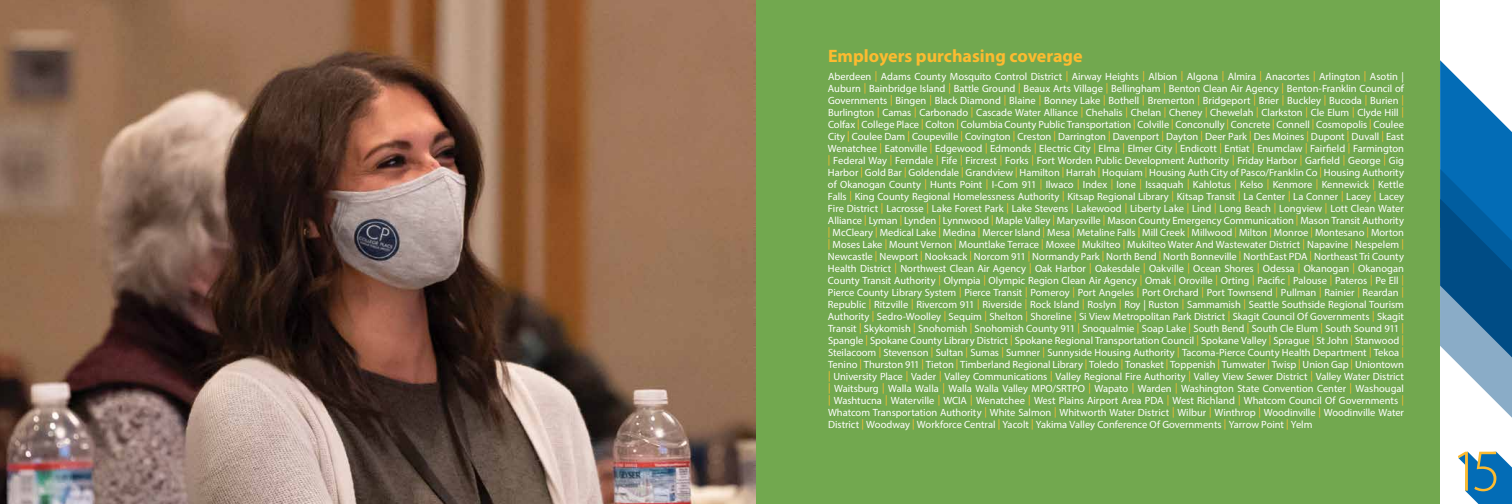
<style>
.page{position:relative;width:1512px;height:504px;background:#fff}
.page>*{position:absolute;margin:0;border:0;box-sizing:border-box;transform-origin:0 0}
.t1{font:300 60px "Myriad Pro";color:#fdbb30}
.t2{font:700 18px "Myriad Pro";color:#fdbb30}
.t3{font:10.5px/12px "Myriad Pro";letter-spacing:-.005em;color:#fff;text-align:justify}
.s1{color:#fdbb30}
</style>
<div class="page">
<svg style="left:1440px;top:60px;width:72px;height:358px"></svg>
<div style="left:756px;top:0;width:684px;height:504px;background:#72a84f"></div>
<img style="left:0;top:0;width:756px;height:504px">
<svg style="left:1459px;top:452px;width:53px;height:52px"></svg>
<h2 class="t2" style="left:828px;top:44px;width:256px">Employers purchasing coverage</h2>
<p class="t3" style="left:828px;top:70px;width:578px">Aberdeen <span class="s1">|</span> Adams County Mosquito Control District <span class="s1">|</span> Airway Heights <span class="s1">|</span> Albion <span class="s1">|</span> Algona <span class="s1">|</span> Almira <span class="s1">|</span> Anacortes <span class="s1">|</span> Arlington <span class="s1">|</span> Asotin | Auburn <span class="s1">|</span> Bainbridge Island <span class="s1">|</span> Battle Ground <span class="s1">|</span> Beaux Arts Village <span class="s1">|</span> Bellingham <span class="s1">|</span> Benton Clean Air Agency <span class="s1">|</span> Benton-Franklin Council of Governments <span class="s1">|</span> Bingen <span class="s1">|</span> Black Diamond <span class="s1">|</span> Blaine <span class="s1">|</span> Bonney Lake <span class="s1">|</span> Bothell <span class="s1">|</span> Bremerton <span class="s1">|</span> Bridgeport <span class="s1">|</span> Brier <span class="s1">|</span> Buckley <span class="s1">|</span> Bucoda <span class="s1">|</span> Burien <span class="s1">| </span>Burlington <span class="s1">|</span> Camas <span class="s1">|</span> Carbonado <span class="s1">|</span> Cascade Water Alliance <span class="s1">|</span> Chehalis <span class="s1">|</span> Chelan <span class="s1">|</span> Cheney <span class="s1">|</span> Chewelah <span class="s1">|</span> Clarkston <span class="s1">|</span> Cle Elum <span class="s1">|</span> Clyde Hill <span class="s1">| </span>Colfax <span class="s1">|</span> College Place <span class="s1">|</span> Colton <span class="s1">|</span> Columbia County Public Transportation <span class="s1">|</span> Colville <span class="s1">|</span> Conconully <span class="s1">|</span> Concrete <span class="s1">|</span> Connell <span class="s1">|</span> Cosmopolis <span class="s1">|</span> Coulee City <span class="s1">|</span> Coulee Dam <span class="s1">|</span> Coupeville <span class="s1">|</span> Covington <span class="s1">|</span> Creston <span class="s1">|</span> Darrington <span class="s1">|</span> Davenport <span class="s1">|</span> Dayton <span class="s1">|</span> Deer Park <span class="s1">|</span> Des Moines <span class="s1">|</span> Dupont <span class="s1">|</span> Duvall <span class="s1">|</span> East Wenatchee <span class="s1">|</span> Eatonville <span class="s1">|</span> Edgewood <span class="s1">|</span> Edmonds <span class="s1">|</span> Electric City <span class="s1">|</span> Elma <span class="s1">|</span> Elmer City <span class="s1">|</span> Endicott <span class="s1">|</span> Entiat <span class="s1">|</span> Enumclaw <span class="s1">|</span> Fairfield <span class="s1">|</span> Farmington <span class="s1">|</span> Federal Way <span class="s1">|</span> Ferndale <span class="s1">|</span> Fife <span class="s1">|</span> Fircrest <span class="s1">|</span> Forks <span class="s1">|</span> Fort Worden Public Development Authority <span class="s1">|</span> Friday Harbor <span class="s1">|</span> Garfield <span class="s1">|</span> George <span class="s1">|</span> Gig Harbor <span class="s1">|</span> Gold Bar <span class="s1">|</span> Goldendale <span class="s1">|</span> Grandview <span class="s1">|</span> Hamilton <span class="s1">|</span> Harrah <span class="s1">|</span> Hoquiam <span class="s1">|</span> Housing Auth City of Pasco/Franklin Co <span class="s1">|</span> Housing Authority of Okanogan County <span class="s1">|</span> Hunts Point <span class="s1">|</span> I-Com 911 <span class="s1">|</span> Ilwaco <span class="s1">|</span> Index <span class="s1">|</span> Ione <span class="s1">|</span> Issaquah <span class="s1">|</span> Kahlotus <span class="s1">|</span> Kelso <span class="s1">|</span> Kenmore <span class="s1">|</span> Kennewick <span class="s1">|</span> Kettle Falls <span class="s1">|</span> King County Regional Homelessness Authority <span class="s1">|</span> Kitsap Regional Library <span class="s1">|</span> Kitsap Transit <span class="s1">|</span> La Center <span class="s1">|</span> La Conner <span class="s1">|</span> Lacey <span class="s1">|</span> Lacey Fire District <span class="s1">|</span> Lacrosse <span class="s1">|</span> Lake Forest Park <span class="s1">|</span> Lake Stevens <span class="s1">|</span> Lakewood <span class="s1">|</span> Liberty Lake <span class="s1">|</span> Lind <span class="s1">|</span> Long Beach <span class="s1">|</span> Longview <span class="s1">|</span> Lott Clean Water Alliance <span class="s1">|</span> Lyman <span class="s1">|</span> Lynden <span class="s1">|</span> Lynnwood <span class="s1">|</span> Maple Valley <span class="s1">|</span> Marysville <span class="s1">|</span> Mason County Emergency Communication <span class="s1">|</span> Mason Transit Authority <span class="s1">|</span> McCleary <span class="s1">|</span> Medical Lake <span class="s1">|</span> Medina <span class="s1">|</span> Mercer Island <span class="s1">|</span> Mesa <span class="s1">|</span> Metaline Falls <span class="s1">|</span> Mill Creek <span class="s1">|</span> Millwood <span class="s1">|</span> Milton <span class="s1">|</span> Monroe <span class="s1">|</span> Montesano <span class="s1">|</span> Morton <span class="s1">|</span> Moses Lake <span class="s1">|</span> Mount Vernon <span class="s1">|</span> Mountlake Terrace <span class="s1">|</span> Moxee <span class="s1">|</span> Mukilteo <span class="s1">|</span> Mukilteo Water And Wastewater District <span class="s1">|</span> Napavine <span class="s1">|</span> Nespelem <span class="s1">| </span>Newcastle <span class="s1">|</span> Newport <span class="s1">|</span> Nooksack <span class="s1">|</span> Norcom 911 <span class="s1">|</span> Normandy Park <span class="s1">|</span> North Bend <span class="s1">|</span> North Bonneville <span class="s1">|</span> NorthEast PDA <span class="s1">|</span> Northeast Tri County Health District <span class="s1">|</span> Northwest Clean Air Agency <span class="s1">|</span> Oak Harbor <span class="s1">|</span> Oakesdale <span class="s1">|</span> Oakville <span class="s1">|</span> Ocean Shores <span class="s1">|</span> Odessa <span class="s1">|</span> Okanogan <span class="s1">|</span> Okanogan County Transit Authority <span class="s1">|</span> Olympia <span class="s1">|</span> Olympic Region Clean Air Agency <span class="s1">|</span> Omak <span class="s1">|</span> Oroville <span class="s1">|</span> Orting <span class="s1">|</span> Pacific <span class="s1">|</span> Palouse <span class="s1">|</span> Pateros <span class="s1">|</span> Pe Ell <span class="s1">| </span>Pierce County Library System <span class="s1">|</span> Pierce Transit <span class="s1">|</span> Pomeroy <span class="s1">|</span> Port Angeles <span class="s1">|</span> Port Orchard <span class="s1">|</span> Port Townsend <span class="s1">|</span> Pullman <span class="s1">|</span> Rainier <span class="s1">|</span> Reardan <span class="s1">| </span>Republic <span class="s1">|</span> Ritzville <span class="s1">|</span> Rivercom 911 <span class="s1">|</span> Riverside <span class="s1">|</span> Rock Island <span class="s1">|</span> Roslyn <span class="s1">|</span> Roy | Ruston <span class="s1">|</span> Sammamish <span class="s1">|</span> Seattle Southside Regional Tourism Authority <span class="s1">|</span> Sedro-Woolley <span class="s1">|</span> Sequim <span class="s1">|</span> Shelton <span class="s1">|</span> Shoreline <span class="s1">|</span> Si View Metropolitan Park District <span class="s1">|</span> Skagit Council Of Governments <span class="s1">|</span> Skagit Transit <span class="s1">|</span> Skykomish <span class="s1">|</span> Snohomish <span class="s1">|</span> Snohomish County 911 <span class="s1">|</span> Snoqualmie <span class="s1">|</span> Soap Lake <span class="s1">|</span> South Bend <span class="s1">|</span> South Cle Elum <span class="s1">|</span> South Sound 911 <span class="s1">| </span>Spangle <span class="s1">|</span> Spokane County Library District <span class="s1">|</span> Spokane Regional Transportation Council <span class="s1">|</span> Spokane Valley <span class="s1">|</span> Sprague <span class="s1">|</span> St John <span class="s1">|</span> Stanwood <span class="s1">| </span>Steilacoom <span class="s1">|</span> Stevenson <span class="s1">|</span> Sultan <span class="s1">|</span> Sumas <span class="s1">|</span> Sumner <span class="s1">|</span> Sunnyside Housing Authority <span class="s1">|</span> Tacoma-Pierce County Health Department <span class="s1">|</span> Tekoa <span class="s1">| </span>Tenino <span class="s1">|</span> Thurston 911 <span class="s1">|</span> Tieton <span class="s1">|</span> Timberland Regional Library <span class="s1">|</span> Toledo <span class="s1">|</span> Tonasket <span class="s1">|</span> Toppenish <span class="s1">|</span> Tumwater <span class="s1">|</span> Twisp <span class="s1">|</span> Union Gap <span class="s1">|</span> Uniontown <span class="s1">|</span> University Place <span class="s1">|</span> Vader <span class="s1">|</span> Valley Communications <span class="s1">|</span> Valley Regional Fire Authority <span class="s1">|</span> Valley View Sewer District <span class="s1">|</span> Valley Water District <span class="s1">|</span> Waitsburg <span class="s1">|</span> Walla Walla <span class="s1">|</span> Walla Walla Valley MPO/SRTPO <span class="s1">|</span> Wapato <span class="s1">|</span> Warden <span class="s1">|</span> Washington State Convention Center <span class="s1">|</span> Washougal <span class="s1">|</span> Washtucna <span class="s1">|</span> Waterville <span class="s1">|</span> WCIA <span class="s1">|</span> Wenatchee <span class="s1">|</span> West Plains Airport Area PDA <span class="s1">|</span> West Richland <span class="s1">|</span> Whatcom Council Of Governments <span class="s1">| </span>Whatcom Transportation Authority <span class="s1">|</span> White Salmon <span class="s1">|</span> Whitworth Water District <span class="s1">|</span> Wilbur <span class="s1">|</span> Winthrop <span class="s1">|</span> Woodinville <span class="s1">|</span> Woodinville Water District <span class="s1">|</span> Woodway <span class="s1">|</span> Workforce Central <span class="s1">|</span> Yacolt <span class="s1">|</span> Yakima Valley Conference Of Governments <span class="s1">|</span> Yarrow Point <span class="s1">|</span> Yelm</p>
<h1 class="t1" style="left:1451px;top:438px;width:52px">15</h1>
</div>
